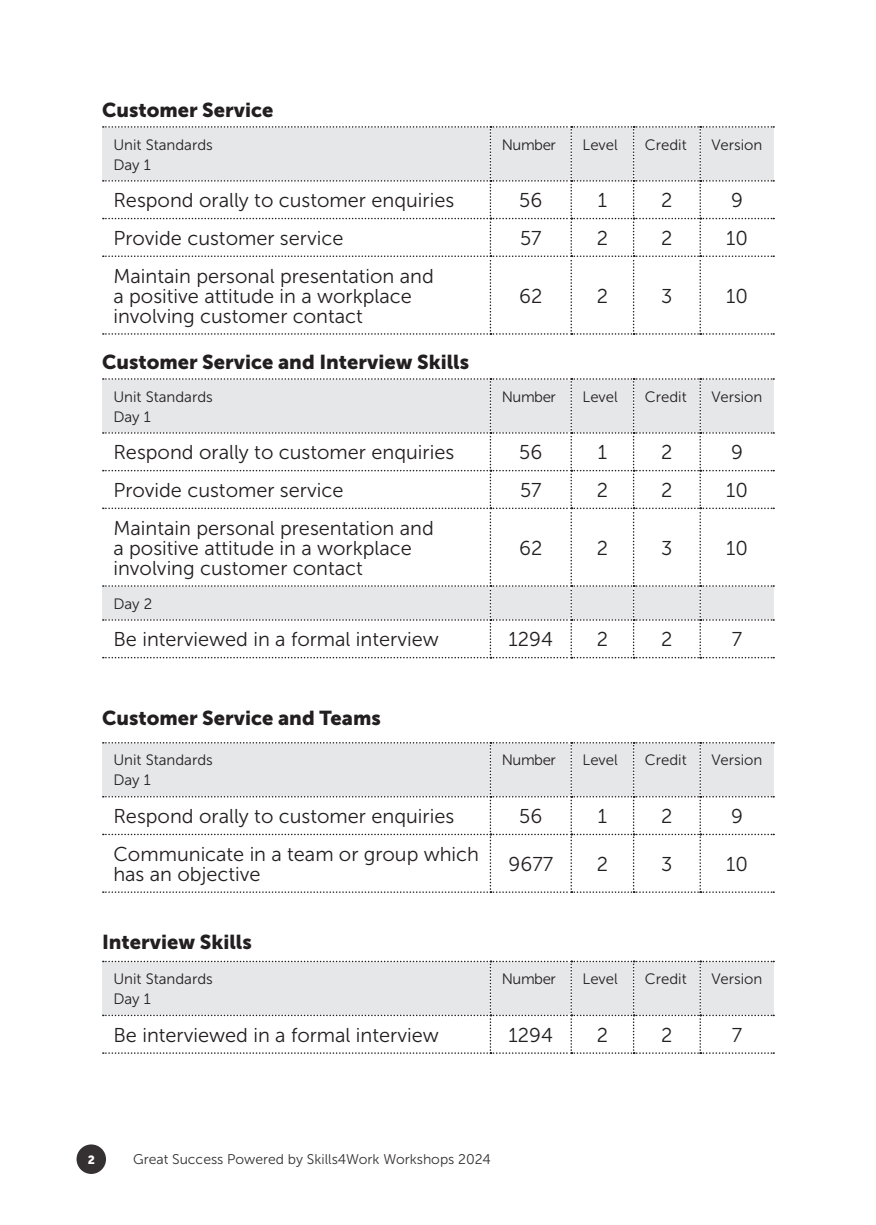
<style>
.page{position:relative;width:876px;height:1225px;background:#fff}
.page>*{position:absolute;margin:0;border:0;box-sizing:border-box;transform-origin:0 0}
.Body{font:20px/20px "Museo Sans 300";color:#231f20}
.Body-2{font:20px "Museo Sans 900";color:#231f20}
.Body-3{font:15px "Museo Sans 300";color:#231f20}
.t1{font:14px "Museo Sans 300";color:#353133}
.t2{font:11.8px "Museo Sans 900";color:#fff}
</style>
<div class="page">
<div style="left:77px;top:1144px;width:29px;height:30px;background:#353133;border-radius:50%"></div>
<svg style="left:102px;top:126px;width:672px;height:209px"></svg>
<svg style="left:103px;top:378px;width:671px;height:280px"></svg>
<svg style="left:102px;top:960px;width:672px;height:93px"></svg>
<svg style="left:102px;top:742px;width:672px;height:151px"></svg>
<p class="Body-2" style="left:102px;top:99px;width:173px">Customer Service</p>
<p class="Body-3" style="left:113px;top:136px;width:101px">Unit Standards</p>
<p class="Body-3" style="left:113px;top:156px;width:39px">Day 1</p>
<p class="Body-3" style="left:502px;top:136px;width:56px">Number</p>
<p class="Body-3" style="left:583px;top:136px;width:37px">Level</p>
<p class="Body-3" style="left:645px;top:136px;width:43px">Credit</p>
<p class="Body-3" style="left:711px;top:136px;width:52px">Version</p>
<p class="Body" style="left:113px;top:190px;width:342px">Respond orally to customer enquiries</p>
<p class="Body" style="left:519px;top:190px;width:25px">56</p>
<p class="Body" style="left:598px;top:190px;width:11px">1</p>
<p class="Body" style="left:661px;top:190px;width:13px">2</p>
<p class="Body" style="left:731px;top:190px;width:13px">9</p>
<p class="Body" style="left:113px;top:228px;width:231px">Provide customer service</p>
<p class="Body" style="left:520px;top:228px;width:23px">57</p>
<p class="Body" style="left:597px;top:228px;width:13px">2</p>
<p class="Body" style="left:661px;top:228px;width:13px">2</p>
<p class="Body" style="left:726px;top:228px;width:23px">10</p>
<p class="Body" style="left:113px;top:266px;width:322px">Maintain personal presentation and a positive attitude in a workplace involving customer contact</p>
<p class="Body" style="left:519px;top:286px;width:25px">62</p>
<p class="Body" style="left:597px;top:286px;width:13px">2</p>
<p class="Body" style="left:661px;top:286px;width:13px">3</p>
<p class="Body" style="left:726px;top:286px;width:23px">10</p>
<p class="Body-2" style="left:102px;top:351px;width:369px">Customer Service and Interview Skills</p>
<p class="Body-3" style="left:113px;top:388px;width:101px">Unit Standards</p>
<p class="Body-3" style="left:113px;top:408px;width:39px">Day 1</p>
<p class="Body-3" style="left:502px;top:388px;width:56px">Number</p>
<p class="Body-3" style="left:583px;top:388px;width:37px">Level</p>
<p class="Body-3" style="left:645px;top:388px;width:43px">Credit</p>
<p class="Body-3" style="left:711px;top:388px;width:52px">Version</p>
<p class="Body" style="left:113px;top:442px;width:342px">Respond orally to customer enquiries</p>
<p class="Body" style="left:519px;top:442px;width:25px">56</p>
<p class="Body" style="left:598px;top:442px;width:11px">1</p>
<p class="Body" style="left:661px;top:442px;width:13px">2</p>
<p class="Body" style="left:731px;top:442px;width:13px">9</p>
<p class="Body" style="left:113px;top:480px;width:231px">Provide customer service</p>
<p class="Body" style="left:520px;top:480px;width:23px">57</p>
<p class="Body" style="left:597px;top:480px;width:13px">2</p>
<p class="Body" style="left:661px;top:480px;width:13px">2</p>
<p class="Body" style="left:726px;top:480px;width:23px">10</p>
<p class="Body" style="left:113px;top:518px;width:322px">Maintain personal presentation and a positive attitude in a workplace involving customer contact</p>
<p class="Body" style="left:519px;top:538px;width:25px">62</p>
<p class="Body" style="left:597px;top:538px;width:13px">2</p>
<p class="Body" style="left:661px;top:538px;width:13px">3</p>
<p class="Body" style="left:726px;top:538px;width:23px">10</p>
<p class="Body-3" style="left:113px;top:595px;width:40px">Day 2</p>
<p class="Body" style="left:113px;top:629px;width:327px">Be interviewed in a formal interview</p>
<p class="Body" style="left:509px;top:629px;width:46px">1294</p>
<p class="Body" style="left:597px;top:629px;width:13px">2</p>
<p class="Body" style="left:661px;top:629px;width:13px">2</p>
<p class="Body" style="left:732px;top:629px;width:12px">7</p>
<p class="Body-2" style="left:102px;top:706px;width:280px">Customer Service and Teams</p>
<p class="Body-3" style="left:113px;top:752px;width:101px">Unit Standards</p>
<p class="Body-3" style="left:113px;top:772px;width:39px">Day 1</p>
<p class="Body-3" style="left:502px;top:752px;width:56px">Number</p>
<p class="Body-3" style="left:583px;top:752px;width:37px">Level</p>
<p class="Body-3" style="left:645px;top:752px;width:43px">Credit</p>
<p class="Body-3" style="left:711px;top:752px;width:52px">Version</p>
<p class="Body" style="left:113px;top:806px;width:342px">Respond orally to customer enquiries</p>
<p class="Body" style="left:519px;top:806px;width:25px">56</p>
<p class="Body" style="left:598px;top:806px;width:11px">1</p>
<p class="Body" style="left:661px;top:806px;width:13px">2</p>
<p class="Body" style="left:731px;top:806px;width:13px">9</p>
<p class="Body" style="left:113px;top:844px;width:367px">Communicate in a team or group which has an objective</p>
<p class="Body" style="left:508px;top:854px;width:46px">9677</p>
<p class="Body" style="left:597px;top:854px;width:13px">2</p>
<p class="Body" style="left:661px;top:854px;width:13px">3</p>
<p class="Body" style="left:726px;top:854px;width:23px">10</p>
<p class="Body-2" style="left:102px;top:930px;width:151px">Interview Skills</p>
<p class="Body-3" style="left:113px;top:970px;width:101px">Unit Standards</p>
<p class="Body-3" style="left:113px;top:990px;width:39px">Day 1</p>
<p class="Body-3" style="left:502px;top:970px;width:56px">Number</p>
<p class="Body-3" style="left:583px;top:970px;width:37px">Level</p>
<p class="Body-3" style="left:645px;top:970px;width:43px">Credit</p>
<p class="Body-3" style="left:711px;top:970px;width:52px">Version</p>
<p class="Body" style="left:113px;top:1025px;width:327px">Be interviewed in a formal interview</p>
<p class="Body" style="left:509px;top:1025px;width:46px">1294</p>
<p class="Body" style="left:597px;top:1025px;width:13px">2</p>
<p class="Body" style="left:661px;top:1025px;width:13px">2</p>
<p class="Body" style="left:732px;top:1025px;width:12px">7</p>
<p class="t2" style="left:88px;top:1153px;width:9px">2</p>
<p class="t1" style="left:133px;top:1152px;width:359px">Great Success Powered by Skills4Work Workshops 2024</p>
</div>
